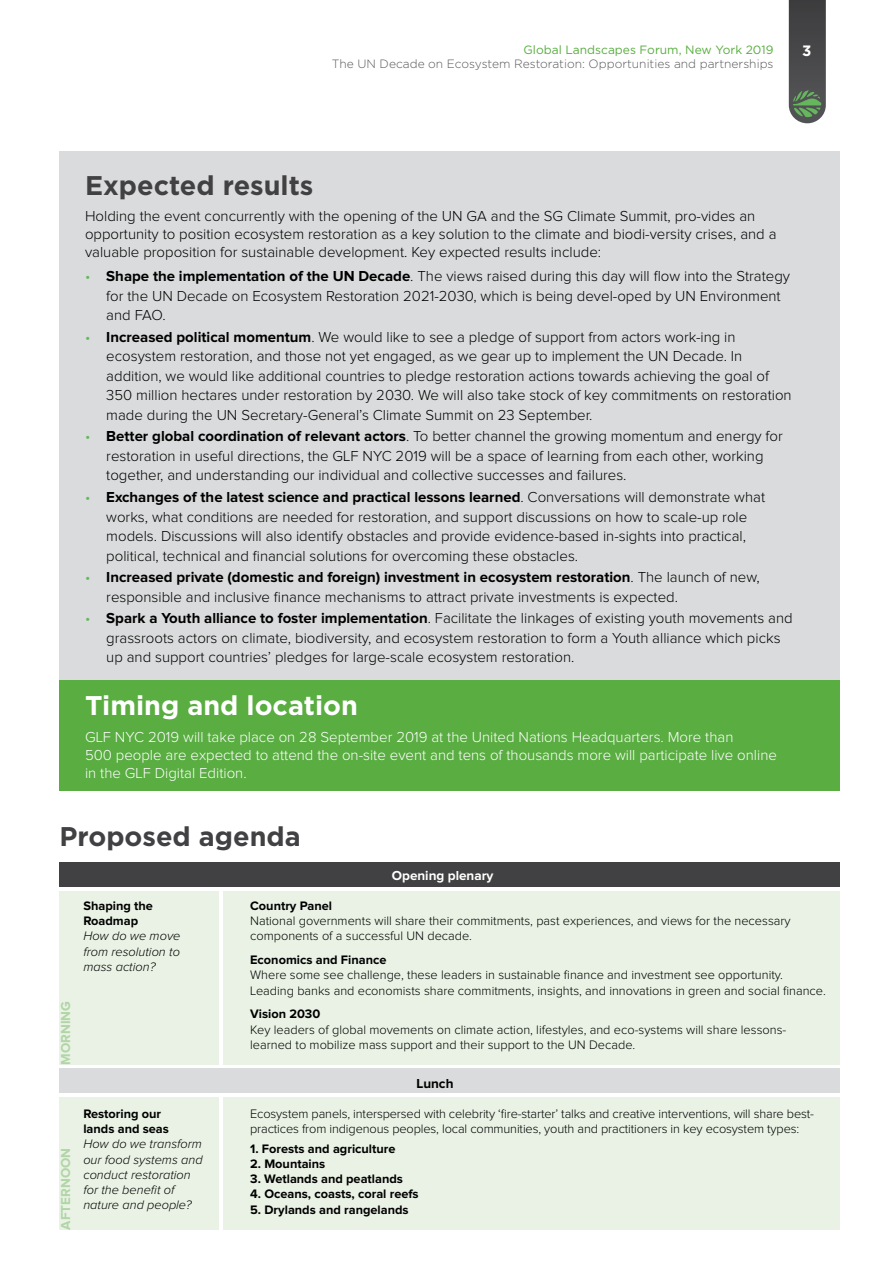
<style>
.page{position:relative;width:893px;height:1263px;background:#fff}
.page>*{position:absolute;margin:0;border:0;box-sizing:border-box;transform-origin:0 0}
.t1{font:700 27px "Gotham";color:#414042}
.t2{font:700 27px "Gotham";color:#fff}
.t3{font:300 15px/19.5px "Proxima Nova";color:#000}
.t4{font:300 15px/18px "Proxima Nova";color:#fff}
.t5{font:700 15px "Gotham";color:#fff}
.t6{font:700 13.5px "Proxima Nova";color:#b1d5a7}
.t7{font:700 13.5px "Proxima Nova";color:#fff}
.t8{font:700 13.5px "Proxima Nova";color:#000}
.t9{font:300 12.75px/15.3px "Proxima Nova";color:#000}
.t10{font:700 12.75px/15.3px "Proxima Nova";color:#000}
.t11{font:italic 300 12.75px/15.3px "Proxima Nova";color:#000;text-align:justify}
.t12{font:300 12px "Gotham";color:#58595b}
.t13{font:12px "Gotham";color:#59ad41}
.s1{color:#65b65c}
.s2{font-weight:700}
</style>
<div class="page">
<svg style="left:789px;top:0;width:37px;height:123px"></svg>
<div style="left:60px;top:151px;width:780px;height:535px;background:#dadbdc"></div>
<div style="left:60px;top:680px;width:780px;height:111px;background:#59ad41"></div>
<div style="left:223px;top:1097px;width:617px;height:132px;background:#e9f2e4"></div>
<div style="left:223px;top:891px;width:617px;height:173px;background:#e9f2e4"></div>
<div style="left:60px;top:891px;width:159px;height:173px;background:#e9f2e4"></div>
<div style="left:60px;top:1097px;width:159px;height:132px;background:#e9f2e4"></div>
<div style="left:60px;top:862px;width:780px;height:25px;background:#414042"></div>
<div style="left:60px;top:1068px;width:780px;height:25px;background:#dadbdc"></div>
<p class="t13" style="left:523px;top:42px;width:252px">Global Landscapes Forum, New York 2019</p>
<p class="t12" style="left:332px;top:56px;width:443px">The UN Decade on Ecosystem Restoration: Opportunities and partnerships</p>
<p class="t5" style="left:802px;top:41px;width:11px">3</p>
<h1 class="t1" style="left:85px;top:167px;width:230px">Expected results</h1>
<p class="t3" style="left:85px;top:208px;width:693px;line-height:18px">Holding the event concurrently with the opening of the UN GA and the SG Climate Summit, pro-vides an opportunity to position ecosystem restoration as a key solution to the climate and biodi-versity crises, and a valuable proposition for sustainable development. Key expected results include:</p>
<p class="t3" style="left:106px;top:267px;width:685px;text-indent:-21px"><span class="s1">•</span> <span class="s2">Shape the implementation of the UN Decade</span>. The views raised during this day will flow into the Strategy for the UN Decade on Ecosystem Restoration 2021-2030, which is being devel-oped by UN Environment and FAO.</p>
<p class="t3" style="left:106px;top:328px;width:687px;text-indent:-21px"><span class="s1">•</span> <span class="s2">Increased political momentum</span>. We would like to see a pledge of support from actors work-ing in ecosystem restoration, and those not yet engaged, as we gear up to implement the UN Decade. In addition, we would like additional countries to pledge restoration actions towards achieving the goal of 350 million hectares under restoration by 2030. We will also take stock of key commitments on restoration made during the UN Secretary-General’s Climate Summit on 23 September.</p>
<p class="t3" style="left:106px;top:427px;width:678px;text-indent:-21px"><span class="s1">•</span> <span class="s2">Better global coordination of relevant actors</span>. To better channel the growing momentum and energy for restoration in useful directions, the GLF NYC 2019 will be a space of learning from each other, working together, and understanding our individual and collective successes and failures.</p>
<p class="t3" style="left:106px;top:488px;width:660px;text-indent:-21px"><span class="s1">•</span> <span class="s2">Exchanges of the latest science and practical lessons learned</span>. Conversations will demonstrate what works, what conditions are needed for restoration, and support discussions on how to scale-up role models. Discussions will also identify obstacles and provide evidence-based in-sights into practical, political, technical and financial solutions for overcoming these obstacles.</p>
<p class="t3" style="left:106px;top:568px;width:655px;text-indent:-21px"><span class="s1">•</span> <span class="s2">Increased private (domestic and foreign) investment in ecosystem restoration</span>. The launch of new, responsible and inclusive finance mechanisms to attract private investments is expected.</p>
<p class="t3" style="left:106px;top:609px;width:688px;text-indent:-21px"><span class="s1">•</span> <span class="s2">Spark a Youth alliance to foster implementation</span>. Facilitate the linkages of existing youth movements and grassroots actors on climate, biodiversity, and ecosystem restoration to form a Youth alliance which picks up and support countries’ pledges for large-scale ecosystem restoration.</p>
<h1 class="t2" style="left:85px;top:688px;width:274px">Timing and location</h1>
<p class="t4" style="left:85px;top:728px;width:693px">GLF NYC 2019 will take place on 28 September 2019 at the United Nations Headquarters. More than<br>500 people are expected to attend the on-site event and tens of thousands more will participate live online in the GLF Digital Edition.</p>
<h1 class="t1" style="left:60px;top:818px;width:243px">Proposed agenda</h1>
<p class="t7" style="left:392px;top:869px;width:103px">Opening plenary</p>
<p class="t6" style="left:60px;top:1065px;width:65px;rotate:-90deg">MORNING</p>
<p class="t10" style="left:83px;top:898px;width:71px">Shaping the<br>Roadmap</p>
<p class="t11" style="left:83px;top:929px;width:98px">How do we move from resolution to mass action?</p>
<p class="t6" style="left:60px;top:1229px;width:83px;rotate:-90deg">AFTERNOON</p>
<p class="t10" style="left:83px;top:1106px;width:87px">Restoring our lands and seas</p>
<p class="t11" style="left:83px;top:1137px;width:121px;text-align:left">How do we transform our food systems and conduct restoration for the benefit of nature and people?</p>
<p class="t10" style="left:250px;top:898px;width:83px">Country Panel</p>
<p class="t9" style="left:250px;top:914px;width:542px">National governments will share their commitments, past experiences, and views for the necessary components of a successful UN decade.</p>
<p class="t10" style="left:250px;top:953px;width:138px">Economics and Finance</p>
<p class="t9" style="left:250px;top:968px;width:577px">Where some see challenge, these leaders in sustainable finance and investment see opportunity.<br>Leading banks and economists share commitments, insights, and innovations in green and social finance.</p>
<p class="t10" style="left:250px;top:1007px;width:72px">Vision 2030</p>
<p class="t9" style="left:250px;top:1022px;width:538px">Key leaders of global movements on climate action, lifestyles, and eco-systems will share lessons&shy;learned to mobilize mass support and their support to the UN Decade.</p>
<p class="t8" style="left:416px;top:1077px;width:39px">Lunch</p>
<p class="t9" style="left:250px;top:1106px;width:565px">Ecosystem panels, interspersed with celebrity ‘fire-starter’ talks and creative interventions, will share best&shy;practices from indigenous peoples, local communities, youth and practitioners in key ecosystem types:</p>
<p class="t10" style="left:250px;top:1141px;width:147px">1. Forests and agriculture</p>
<p class="t10" style="left:250px;top:1156px;width:77px">2. Mountains</p>
<p class="t10" style="left:250px;top:1172px;width:154px">3. Wetlands and peatlands</p>
<p class="t10" style="left:250px;top:1187px;width:170px">4. Oceans, coasts, coral reefs</p>
<p class="t10" style="left:250px;top:1202px;width:160px">5. Drylands and rangelands</p>
</div>
